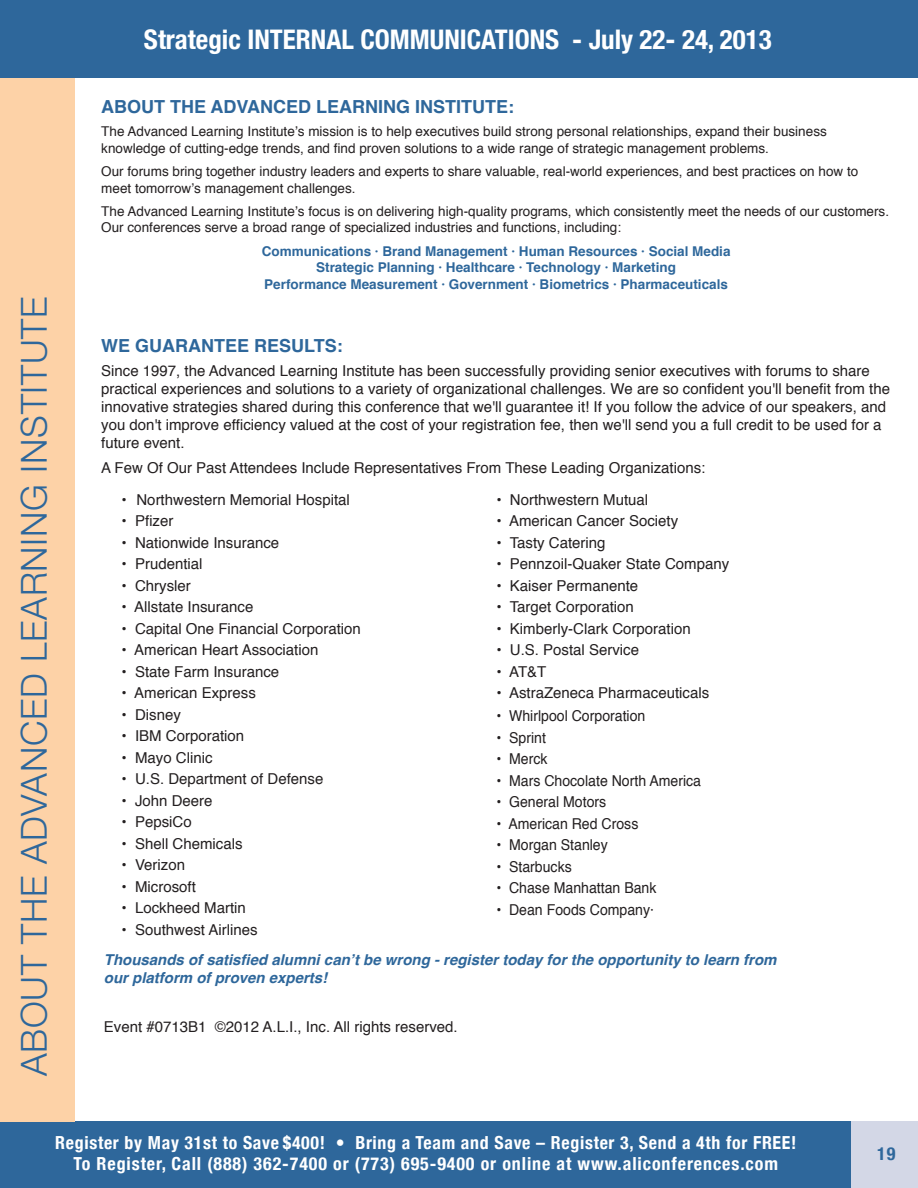
<style>
.page{position:relative;width:918px;height:1188px;background:#fff}
.page>*{position:absolute;margin:0;border:0;box-sizing:border-box;transform-origin:0 0}
.t1{font:300 36px "Helvetica Neue";letter-spacing:.02em;color:#2e679b}
.t2{font:700 condensed 27px "Helvetica Neue";color:#fff}
.t3{font:700 condensed 18px/21.6px "Helvetica Neue";letter-spacing:.045em;color:#fff;text-align:center}
.t4{font:700 18px "Helvetica";color:#2e679b}
.t5{font:700 condensed 18px "Helvetica Neue";color:#2e679b}
.t6{font:15px/18px "Helvetica";color:#231f20}
.t7{font:15px "Helvetica";color:#231f20;scale:.94 1}
.t8{font:italic 700 15px/18px "Helvetica";color:#2e679b}
.t9{font:13.5px/16.5px "Helvetica";color:#231f20}
.t10{font:700 13.5px/16.5px "Helvetica";color:#2e679b;text-align:center}
</style>
<div class="page">
<div style="left:0;top:1122px;width:852px;height:66px;background:#2e679b"></div>
<div style="left:852px;top:1122px;width:66px;height:66px;background:#d3d7e6"></div>
<div style="left:0;top:77px;width:74px;height:1045px;background:#fdd2a7"></div>
<div style="left:0;top:0;width:918px;height:78px;background:#2e679b"></div>
<h1 class="t1" style="left:12px;top:1076px;width:780px;rotate:-90deg">ABOUT THE ADVANCED LEARNING INSTITUTE</h1>
<h2 class="t2" style="left:144px;top:23px;width:629px">Strategic INTERNAL COMMUNICATIONS - July 22- 24, 2013</h2>
<p class="t4" style="left:101px;top:92px;width:415px">ABOUT THE ADVANCED LEARNING INSTITUTE:</p>
<p class="t9" style="left:101px;top:124px;width:727px">The Advanced Learning Institute’s mission is to help executives build strong personal relationships, expand their business knowledge of cutting-edge trends, and find proven solutions to a wide range of strategic management problems.</p>
<p class="t9" style="left:101px;top:163px;width:759px">Our forums bring together industry leaders and experts to share valuable, real-world experiences, and best practices on how to meet tomorrow’s management challenges.</p>
<p class="t9" style="left:101px;top:203px;width:789px">The Advanced Learning Institute’s focus is on delivering high-quality programs, which consistently meet the needs of our customers.<br>Our conferences serve a broad range of specialized industries and functions, including:</p>
<p class="t10" style="left:262px;top:243px;width:470px">Communications · Brand Management · Human Resources · Social Media<br>Strategic Planning · Healthcare · Technology · Marketing<br>Performance Measurement · Government · Biometrics · Pharmaceuticals</p>
<p class="t4" style="left:101px;top:331px;width:243px">WE GUARANTEE RESULTS:</p>
<p class="t6" style="left:101px;top:363px;width:790px">Since 1997, the Advanced Learning Institute has been successfully providing senior executives with forums to share practical experiences and solutions to a variety of organizational challenges. We are so confident you'll benefit from the innovative strategies shared during this conference that we'll guarantee it! If you follow the advice of our speakers, and you don't improve efficiency valued at the cost of your registration fee, then we'll send you a full credit to be used for a future event.</p>
<p class="t6" style="left:101px;top:459px;width:606px">A Few Of Our Past Attendees Include Representatives From These Leading Organizations:</p>
<p class="t6" style="left:122px;top:491px;width:230px">• Northwestern Memorial Hospital</p>
<p class="t6" style="left:122px;top:512px;width:53px">• Pfizer</p>
<p class="t6" style="left:122px;top:534px;width:159px">• Nationwide Insurance</p>
<p class="t6" style="left:122px;top:555px;width:83px">• Prudential</p>
<p class="t6" style="left:122px;top:577px;width:71px">• Chrysler</p>
<p class="t6" style="left:122px;top:598px;width:133px">• Allstate Insurance</p>
<p class="t6" style="left:122px;top:620px;width:241px">• Capital One Financial Corporation</p>
<p class="t6" style="left:122px;top:642px;width:199px">• American Heart Association</p>
<p class="t6" style="left:122px;top:663px;width:159px">• State Farm Insurance</p>
<p class="t6" style="left:122px;top:685px;width:136px">• American Express</p>
<p class="t6" style="left:122px;top:706px;width:61px">• Disney</p>
<p class="t6" style="left:122px;top:728px;width:124px">• IBM Corporation</p>
<p class="t6" style="left:122px;top:749px;width:93px">• Mayo Clinic</p>
<p class="t6" style="left:122px;top:771px;width:204px">• U.S. Department of Defense</p>
<p class="t6" style="left:122px;top:792px;width:93px">• John Deere</p>
<p class="t6" style="left:122px;top:814px;width:72px">• PepsiCo</p>
<p class="t6" style="left:122px;top:835px;width:123px">• Shell Chemicals</p>
<p class="t6" style="left:122px;top:857px;width:65px">• Verizon</p>
<p class="t6" style="left:122px;top:878px;width:76px">• Microsoft</p>
<p class="t6" style="left:122px;top:900px;width:126px">• Lockheed Martin</p>
<p class="t6" style="left:122px;top:921px;width:138px">• Southwest Airlines</p>
<p class="t6" style="left:496px;top:491px;width:153px">• Northwestern Mutual</p>
<p class="t6" style="left:496px;top:512px;width:183px">• American Cancer Society</p>
<p class="t6" style="left:496px;top:534px;width:111px">• Tasty Catering</p>
<p class="t6" style="left:496px;top:555px;width:234px">• Pennzoil-Quaker State Company</p>
<p class="t6" style="left:496px;top:577px;width:143px">• Kaiser Permanente</p>
<p class="t6" style="left:496px;top:598px;width:139px">• Target Corporation</p>
<p class="t6" style="left:496px;top:620px;width:196px">• Kimberly-Clark Corporation</p>
<p class="t6" style="left:496px;top:642px;width:144px">• U.S. Postal Service</p>
<p class="t6" style="left:496px;top:663px;width:51px">• AT&amp;T</p>
<p class="t6" style="left:496px;top:685px;width:214px">• AstraZeneca Pharmaceuticals</p>
<p class="t7" style="left:496px;top:705px;width:160px">• Whirlpool Corporation</p>
<p class="t7" style="left:496px;top:726px;width:54px">• Sprint</p>
<p class="t7" style="left:496px;top:748px;width:56px">• Merck</p>
<p class="t7" style="left:496px;top:769px;width:219px">• Mars Chocolate North America</p>
<p class="t7" style="left:496px;top:791px;width:118px">• General Motors</p>
<p class="t7" style="left:496px;top:812px;width:153px">• American Red Cross</p>
<p class="t7" style="left:496px;top:834px;width:120px">• Morgan Stanley</p>
<p class="t7" style="left:496px;top:855px;width:82px">• Starbucks</p>
<p class="t7" style="left:496px;top:877px;width:172px">• Chase Manhattan Bank</p>
<p class="t7" style="left:496px;top:898px;width:169px">• Dean Foods Company·</p>
<p class="t8" style="left:104px;top:951px;width:674px">Thousands of satisfied alumni can’t be wrong - register today for the opportunity to learn from our platform of proven experts!</p>
<p class="t6" style="left:104px;top:1018px;width:355px">Event #0713B1 ©2012 A.L.I., Inc. All rights reserved.</p>
<p class="t3" style="left:55px;top:1131px;width:743px">Register by May 31st to Save $400! • Bring a Team and Save – Register 3, Send a 4th for FREE!<br>To Register, Call (888) 362-7400 or (773) 695-9400 or online at www.aliconferences.com</p>
<p class="t5" style="left:877px;top:1142px;width:20px">19</p>
</div>
